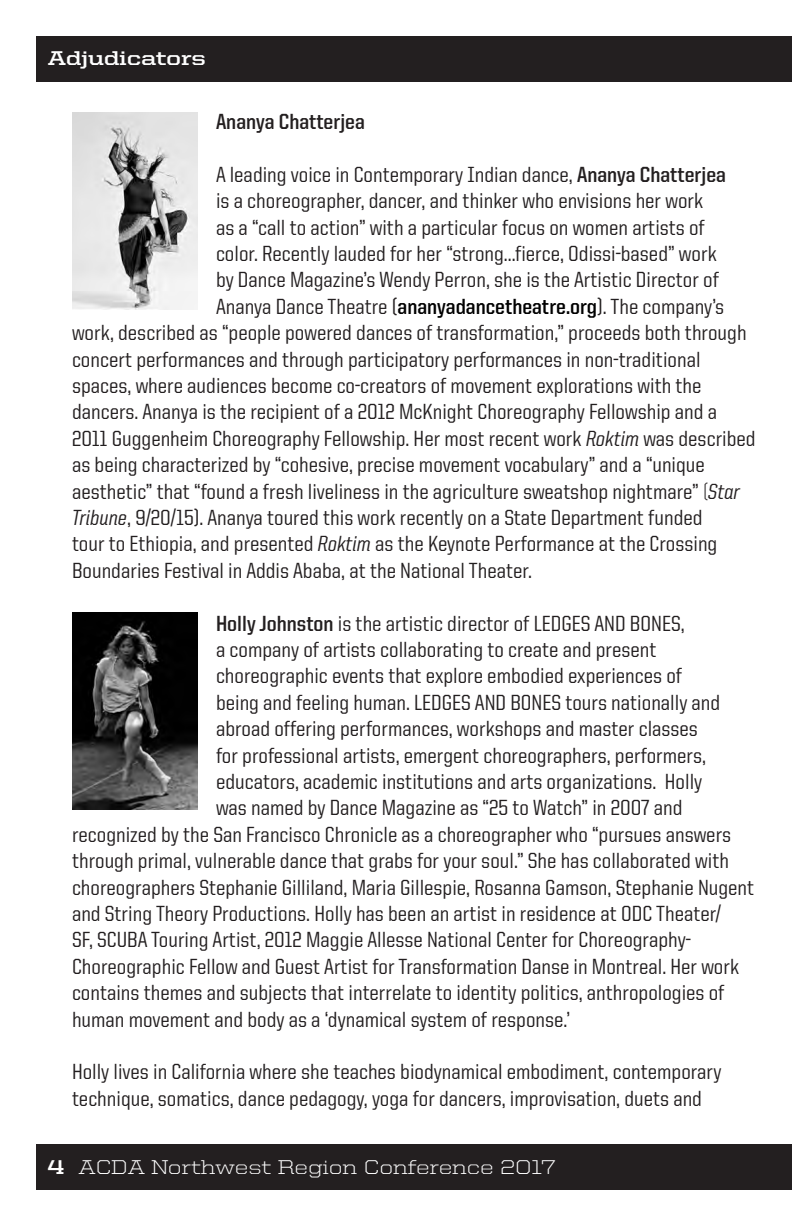
<style>
.page{position:relative;width:792px;height:1224px;background:#fff}
.page>*{position:absolute;margin:0;border:0;box-sizing:border-box;transform-origin:0 0}
.t1{font:500 22px/26.4px "United Sans Semi Cond";color:#231f20}
.t2{font:700 22px "United Sans Semi Cond";color:#231f20}
.t3{font:300 20px "United Serif Semi Ext";color:#fff}
.t4{font:700 20px "United Serif Semi Ext";letter-spacing:-.005em;color:#fff}
.s1{font-weight:700}
.s2{font-weight:700;color:#000}
.s3{font-family:"United Italic Semi Cond"}
.s4{font-weight:300}
</style>
<div class="page">
<div style="left:36px;top:1144px;width:756px;height:46px;background:#231f20"></div>
<div style="left:36px;top:36px;width:756px;height:45px;background:#231f20"></div>
<img style="left:72px;top:112px;width:126px;height:198px">
<img style="left:72px;top:612px;width:126px;height:197px">
<p class="t4" style="left:48px;top:47px;width:160px">Adjudicators</p>
<p class="t2" style="left:216px;top:110px;width:150px">Ananya Chatterjea</p>
<p class="t1" style="left:216px;top:161px;width:511px">A leading voice in Contemporary Indian dance, <span class="s1">Ananya Chatterjea</span></p>
<p class="t1" style="left:216px;top:187px;width:489px">is a choreographer, dancer, and thinker who envisions her work</p>
<p class="t1" style="left:216px;top:214px;width:490px">as a “call to action” with a particular focus on women artists of</p>
<p class="t1" style="left:216px;top:240px;width:502px">color. Recently lauded for her “strong...fierce, Odissi-based” work</p>
<p class="t1" style="left:216px;top:267px;width:504px">by Dance Magazine’s Wendy Perron, she is the Artistic Director of</p>
<p class="t1" style="left:216px;top:293px;width:510px">Ananya Dance Theatre (<span class="s2">ananyadancetheatre.org</span>). The company’s</p>
<p class="t1" style="left:72px;top:319px;width:676px">work, described as “people powered dances of transformation,” proceeds both through</p>
<p class="t1" style="left:72px;top:346px;width:630px">concert performances and through participatory performances in non-traditional</p>
<p class="t1" style="left:72px;top:372px;width:631px">spaces, where audiences become co-creators of movement explorations with the</p>
<p class="t1" style="left:72px;top:399px;width:647px">dancers. Ananya is the recipient of a 2012 McKnight Choreography Fellowship and a</p>
<p class="t1" style="left:72px;top:425px;width:685px">2011 Guggenheim Choreography Fellowship. Her most recent work <span class="s3">Roktim</span> was described</p>
<p class="t1" style="left:72px;top:451px;width:634px">as being characterized by “cohesive, precise movement vocabulary” and a “unique</p>
<p class="t1" style="left:72px;top:478px;width:670px">aesthetic” that “found a fresh liveliness in the agriculture sweatshop nightmare” <span class="s4">(</span><span class="s3">Star</span></p>
<p class="t1" style="left:72px;top:504px;width:632px"><span class="s3">Tribune</span>, 9/20/15). Ananya toured this work recently on a State Department funded</p>
<p class="t1" style="left:72px;top:531px;width:647px">tour to Ethiopia, and presented <span class="s3">Roktim</span> as the Keynote Performance at the Crossing</p>
<p class="t1" style="left:72px;top:557px;width:462px">Boundaries Festival in Addis Ababa, at the National Theater.</p>
<p class="t1" style="left:216px;top:610px;width:470px"><span class="s1">Holly Johnston</span> is the artistic director of LEDGES AND BONES,</p>
<p class="t1" style="left:216px;top:636px;width:442px">a company of artists collaborating to create and present</p>
<p class="t1" style="left:216px;top:663px;width:468px">choreographic events that explore embodied experiences of</p>
<p class="t1" style="left:216px;top:689px;width:506px">being and feeling human. LEDGES AND BONES tours nationally and</p>
<p class="t1" style="left:216px;top:715px;width:483px">abroad offering performances, workshops and master classes</p>
<p class="t1" style="left:216px;top:742px;width:492px">for professional artists, emergent choreographers, performers,</p>
<p class="t1" style="left:216px;top:768px;width:488px">educators, academic institutions and arts organizations. Holly</p>
<p class="t1" style="left:216px;top:795px;width:468px">was named by Dance Magazine as “25 to Watch” in 2007 and</p>
<p class="t1" style="left:72px;top:821px;width:661px">recognized by the San Francisco Chronicle as a choreographer who “pursues answers</p>
<p class="t1" style="left:72px;top:847px;width:659px">through primal, vulnerable dance that grabs for your soul.” She has collaborated with</p>
<p class="t1" style="left:72px;top:874px;width:684px">choreographers Stephanie Gilliland, Maria Gillespie, Rosanna Gamson, Stephanie Nugent</p>
<p class="t1" style="left:72px;top:900px;width:651px">and String Theory Productions. Holly has been an artist in residence at ODC Theater/</p>
<p class="t1" style="left:72px;top:927px;width:621px">SF, SCUBA Touring Artist, 2012 Maggie Allesse National Center for Choreography-</p>
<p class="t1" style="left:72px;top:953px;width:669px">Choreographic Fellow and Guest Artist for Transformation Danse in Montreal. Her work</p>
<p class="t1" style="left:72px;top:979px;width:654px">contains themes and subjects that interrelate to identity politics, anthropologies of</p>
<p class="t1" style="left:72px;top:1006px;width:500px">human movement and body as a ‘dynamical system of response.’</p>
<p class="t1" style="left:72px;top:1059px;width:651px">Holly lives in California where she teaches biodynamical embodiment, contemporary technique, somatics, dance pedagogy, yoga for dancers, improvisation, duets and</p>
<p class="t3" style="left:48px;top:1156px;width:510px"><span class="s1">4</span> ACDA Northwest Region Conference 2017</p>
</div>
